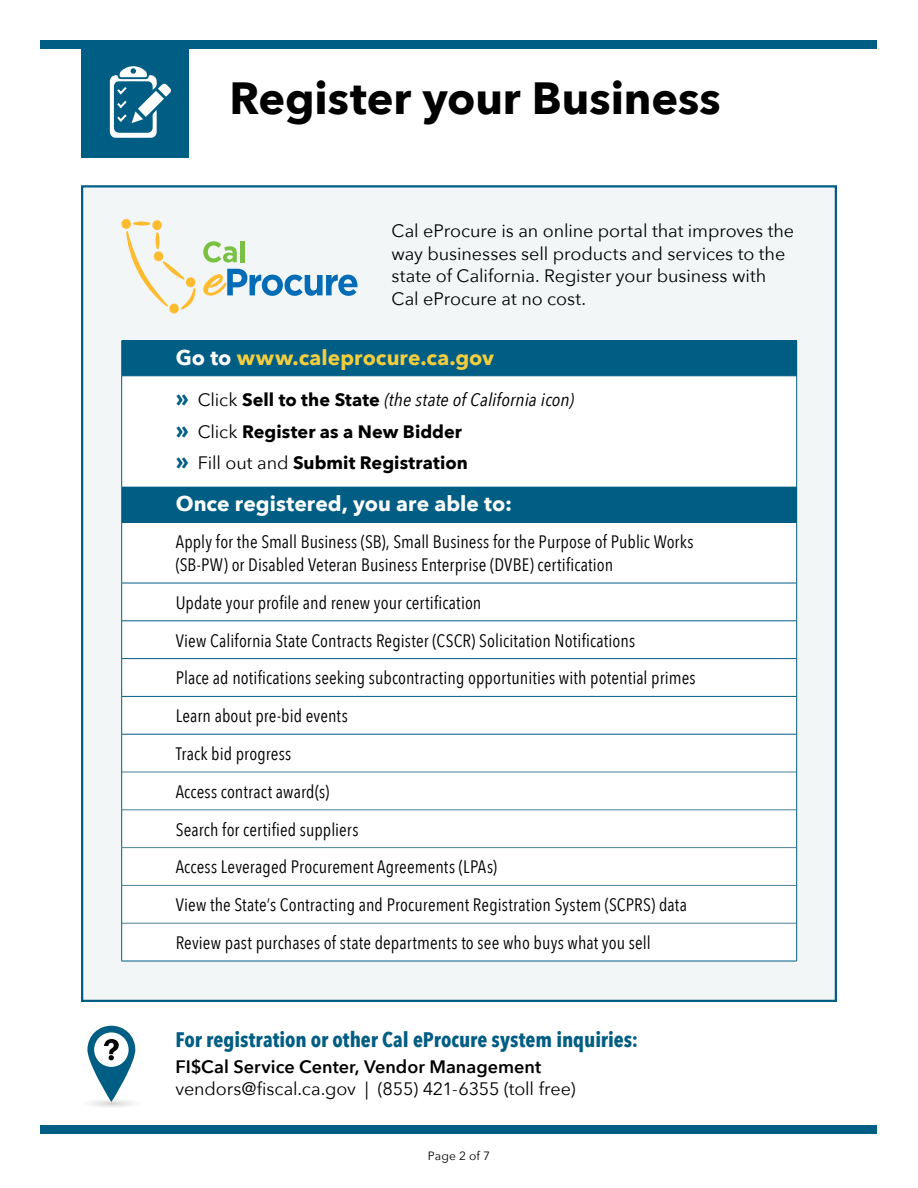
<style>
.page{position:relative;width:918px;height:1188px;background:#fff}
.page>*{position:absolute;margin:0;border:0;box-sizing:border-box;transform-origin:0 0}
.Section_Header{font:700 45px "Avenir Next";letter-spacing:-.005em;color:#000}
.Subhead{font:700 21px "Avenir Next Condensed";color:#005d83}
.t1{font:700 21px "Avenir Next";letter-spacing:.005em;color:#fff}
.t2{font:700 21px "Avenir Next";letter-spacing:.005em;color:#f3cd3f}
.t3{font:18px/37.8px "Avenir Next Condensed";letter-spacing:.005em;color:#000}
.Main_Body_Text{font:18px/22.5px "Avenir Next";letter-spacing:-.005em;color:#000}
.t4{font:700 18px/31.2px "Avenir Next";letter-spacing:.005em;color:#000}
.t5{font:12px "Avenir Next";letter-spacing:.015em;color:#000}
.s1{color:#fff}
.s2{font-size:24px;color:#005d83}
.s3{font-weight:400}
.s4{font-family:"Avenir Next Condensed";font-weight:400;font-style:italic}
.s5{font-weight:600}
</style>
<div class="page">
<div style="left:40px;top:40px;width:838px;height:10px;background:#005d83"></div>
<div style="left:40px;top:1125px;width:838px;height:9px;background:#005d83"></div>
<div style="left:81px;top:185px;width:756px;height:817px;background:#f2f6f7;border:2px solid #005d83"></div>
<div style="left:81px;top:43px;width:108px;height:115px;background:#005d83"></div>
<svg style="left:81px;top:1098px;width:61px;height:10px"></svg>
<svg style="left:87px;top:1026px;width:49px;height:76px"></svg>
<svg style="left:203px;top:241px;width:34px;height:22px"></svg>
<hr style="left:240px;top:241px;width:4px;height:21px;background:#7ac143">
<svg style="left:203px;top:269px;width:154px;height:27px"></svg>
<svg style="left:122px;top:219px;width:74px;height:95px"></svg>
<svg style="left:110px;top:66px;width:61px;height:72px"></svg>
<div style="left:122px;top:341px;width:675px;height:35px;background:#005d83"></div>
<div style="left:122px;top:377px;width:674px;height:584px;background:#fff"></div>
<div style="left:122px;top:487px;width:675px;height:35px;background:#005d83"></div>
<hr style="left:122px;top:340px;width:675px;height:1px;background:#005d83">
<hr style="left:121px;top:341px;width:1px;height:35px;background:#005d83">
<hr style="left:121px;top:487px;width:1px;height:35px;background:#005d83">
<hr style="left:122px;top:583px;width:675px;height:1px;background:#005d83">
<hr style="left:122px;top:621px;width:675px;height:1px;background:#005d83">
<hr style="left:122px;top:658px;width:675px;height:1px;background:#005d83">
<hr style="left:122px;top:696px;width:675px;height:1px;background:#005d83">
<hr style="left:122px;top:734px;width:675px;height:1px;background:#005d83">
<hr style="left:122px;top:772px;width:674px;height:1px;background:#49819a">
<hr style="left:122px;top:810px;width:674px;height:1px;background:#49819a">
<hr style="left:122px;top:847px;width:674px;height:1px;background:#49819a">
<hr style="left:122px;top:885px;width:674px;height:1px;background:#49819a">
<hr style="left:122px;top:923px;width:674px;height:1px;background:#49819a">
<hr style="left:122px;top:522px;width:675px;height:1px;background:#005d83">
<hr style="left:121px;top:522px;width:1px;height:61px;background:#005d83">
<hr style="left:796px;top:522px;width:1px;height:61px;background:#005d83">
<hr style="left:121px;top:583px;width:1px;height:38px;background:#005d83">
<hr style="left:796px;top:583px;width:1px;height:38px;background:#005d83">
<hr style="left:121px;top:621px;width:1px;height:37px;background:#005d83">
<hr style="left:796px;top:621px;width:1px;height:37px;background:#005d83">
<hr style="left:121px;top:659px;width:1px;height:37px;background:#005d83">
<hr style="left:796px;top:659px;width:1px;height:37px;background:#005d83">
<hr style="left:121px;top:697px;width:1px;height:37px;background:#005d83">
<hr style="left:796px;top:697px;width:1px;height:37px;background:#005d83">
<hr style="left:121px;top:734px;width:1px;height:38px;background:#005d83">
<hr style="left:796px;top:734px;width:1px;height:38px;background:#005d83">
<hr style="left:121px;top:772px;width:1px;height:38px;background:#005d83">
<hr style="left:796px;top:772px;width:1px;height:38px;background:#005d83">
<hr style="left:121px;top:810px;width:1px;height:38px;background:#005d83">
<hr style="left:796px;top:810px;width:1px;height:38px;background:#005d83">
<hr style="left:121px;top:848px;width:1px;height:37px;background:#005d83">
<hr style="left:796px;top:848px;width:1px;height:37px;background:#005d83">
<hr style="left:121px;top:885px;width:1px;height:38px;background:#005d83">
<hr style="left:796px;top:885px;width:1px;height:38px;background:#005d83">
<hr style="left:121px;top:923px;width:1px;height:38px;background:#005d83">
<hr style="left:796px;top:923px;width:1px;height:38px;background:#005d83">
<hr style="left:122px;top:961px;width:675px;height:1px;background:#005d83">
<hr style="left:122px;top:376px;width:675px;height:1px;background:#005d83">
<hr style="left:121px;top:376px;width:1px;height:111px;background:#005d83">
<hr style="left:796px;top:376px;width:1px;height:111px;background:#005d83">
<p class="Section_Header" style="left:230px;top:59px;width:493px">Register your Business</p>
<p class="Main_Body_Text" style="left:392px;top:219px;width:404px">Cal eProcure is an online portal that improves the way businesses sell products and services to the state of California. Register your business with Cal eProcure at no cost.</p>
<p class="t2" style="left:176px;top:339px;width:320px"><span class="s1">Go to</span> www.caleprocure.ca.gov</p>
<p class="t4" style="left:176px;top:384px;width:400px"><span class="s2">»</span> <span class="s3">Click</span> Sell to the State <span class="s4">(the state of California icon) </span><span class="s2">»</span> <span class="s3">Click</span> Register as a New Bidder<br><span class="s2">»</span> <span class="s3">Fill out and</span> Submit Registration</p>
<p class="t1" style="left:176px;top:485px;width:338px">Once registered, you are able to:</p>
<p class="t3" style="left:176px;top:530px;width:519px;line-height:22.5px">Apply for the Small Business (SB), Small Business for the Purpose of Public Works (SB-PW) or Disabled Veteran Business Enterprise (DVBE) certification</p>
<p class="t3" style="left:176px;top:583px;width:522px">Update your profile and renew your certification<br>View California State Contracts Register (CSCR) Solicitation Notifications<br>Place ad notifications seeking subcontracting opportunities with potential primes Learn about pre-bid events<br>Track bid progress<br>Access contract award(s)<br>Search for certified suppliers<br>Access Leveraged Procurement Agreements (LPAs)<br>View the State’s Contracting and Procurement Registration System (SCPRS) data Review past purchases of state departments to see who buys what you sell</p>
<p class="Subhead" style="left:176px;top:1027px;width:464px">For registration or other Cal eProcure system inquiries:</p>
<p class="Main_Body_Text" style="left:176px;top:1055px;width:402px"><span class="s5">FI$Cal Service Center, Vendor Management </span>vendors@fiscal.ca.gov | (855) 421-6355 (toll free)</p>
<p class="t5" style="left:428px;top:1145px;width:64px">Page 2 of 7</p>
</div>
